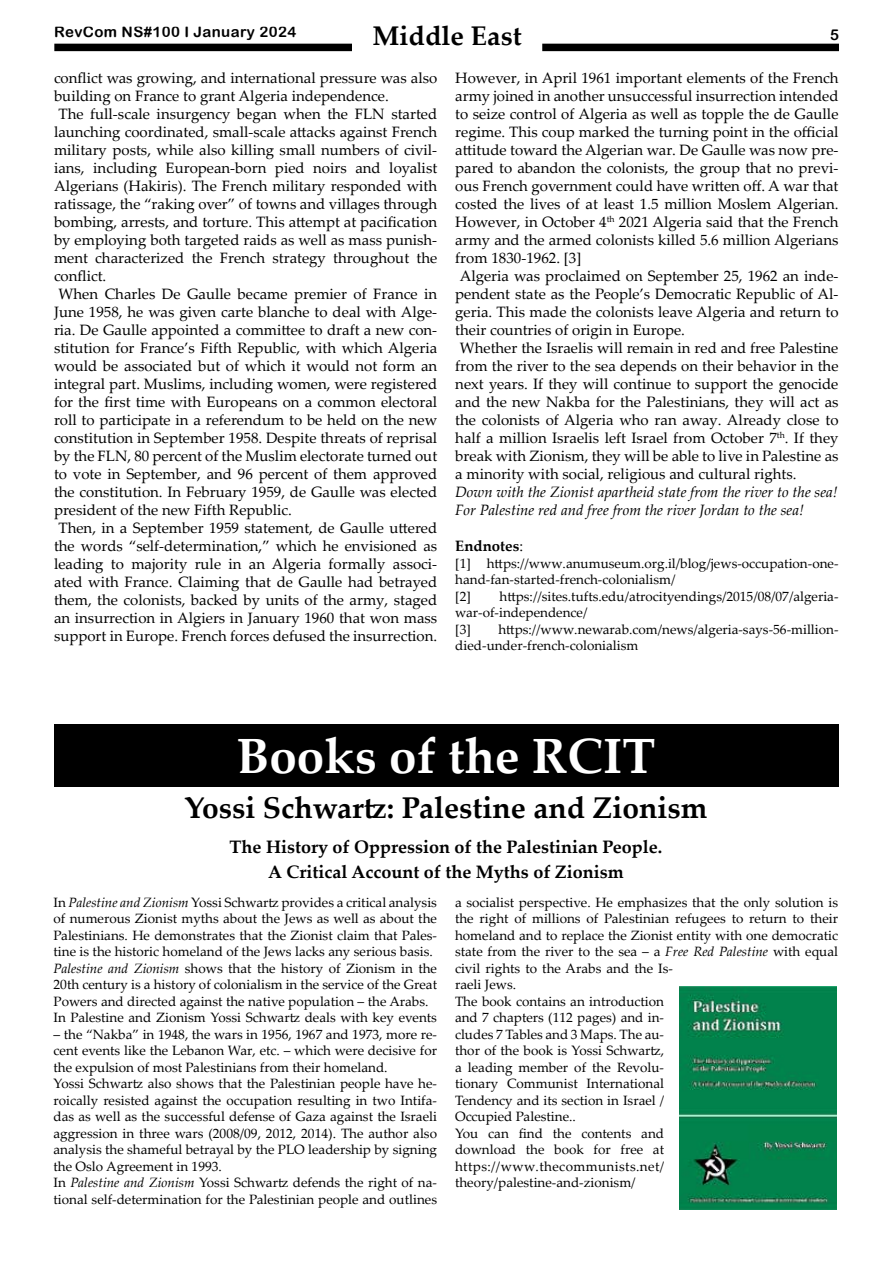
<style>
.page{position:relative;width:893px;height:1263px;background:#fff}
.page>*{position:absolute;margin:0;border:0;box-sizing:border-box;transform-origin:0 0}
.t1{font:700 49.5px "Palatino Linotype";color:#fff}
.t2{font:700 30px "Palatino Linotype";color:#000}
.t3{font:700 27px "Palatino Linotype";color:#000}
.t4{font:700 18px/25.5px "Palatino Linotype";color:#000;text-align:center}
.t5{font:15px "Palatino Linotype";color:#000}
.t6{font:italic 15px/18px "Palatino Linotype";color:#000}
.t7{font:15px "Arial Rounded MT Bold";letter-spacing:.025em;color:#000}
.t8{font:700 15px "Palatino Linotype";color:#000}
.t9{font:13.5px/16.5px "Palatino Linotype";color:#000}
.s1{font-weight:400}
.s2{font-style:italic}
</style>
<div class="page">
<div style="left:54px;top:44px;width:785px;height:7px;background:#000"></div>
<div style="left:353px;top:25px;width:189px;height:31px;background:#fff"></div>
<div style="left:54px;top:724px;width:784px;height:63px;background:#000"></div>
<img style="left:680px;top:986px;width:157px;height:224px">
<h3 class="t3" style="left:373px;top:16px;width:151px">Middle East</h3>
<p class="t7" style="left:54px;top:23px;width:244px">RevCom NS#100 I January 2024</p>
<p class="t7" style="left:830px;top:26px;width:10px">5</p>
<p class="t5" style="left:54px;top:67px;width:385px">conflict was growing, and international pressure was also</p>
<p class="t5" style="left:54px;top:85px;width:336px">building on France to grant Algeria independence.</p>
<p class="t5" style="left:58px;top:103px;width:380px">The full-scale insurgency began when the FLN started</p>
<p class="t5" style="left:54px;top:121px;width:385px">launching coordinated, small-scale attacks against French</p>
<p class="t5" style="left:54px;top:139px;width:385px">military posts, while also killing small numbers of civil-</p>
<p class="t5" style="left:54px;top:157px;width:385px">ians, including European-born pied noirs and loyalist</p>
<p class="t5" style="left:54px;top:175px;width:385px">Algerians (Hakiris). The French military responded with</p>
<p class="t5" style="left:54px;top:193px;width:385px">ratissage, the “raking over” of towns and villages through</p>
<p class="t5" style="left:54px;top:211px;width:385px">bombing, arrests, and torture. This attempt at pacification</p>
<p class="t5" style="left:54px;top:229px;width:385px">by employing both targeted raids as well as mass punish-</p>
<p class="t5" style="left:54px;top:247px;width:385px">ment characterized the French strategy throughout the</p>
<p class="t5" style="left:54px;top:265px;width:54px">conflict.</p>
<p class="t5" style="left:58px;top:283px;width:380px">When Charles De Gaulle became premier of France in</p>
<p class="t5" style="left:54px;top:301px;width:385px">June 1958, he was given carte blanche to deal with Alge-</p>
<p class="t5" style="left:54px;top:319px;width:385px">ria. De Gaulle appointed a committee to draft a new con-</p>
<p class="t5" style="left:54px;top:337px;width:385px">stitution for France’s Fifth Republic, with which Algeria</p>
<p class="t5" style="left:54px;top:355px;width:385px">would be associated but of which it would not form an</p>
<p class="t5" style="left:54px;top:373px;width:385px">integral part. Muslims, including women, were registered</p>
<p class="t5" style="left:54px;top:391px;width:385px">for the first time with Europeans on a common electoral</p>
<p class="t5" style="left:54px;top:409px;width:385px">roll to participate in a referendum to be held on the new</p>
<p class="t5" style="left:54px;top:427px;width:385px">constitution in September 1958. Despite threats of reprisal</p>
<p class="t5" style="left:54px;top:445px;width:385px">by the FLN, 80 percent of the Muslim electorate turned out</p>
<p class="t5" style="left:54px;top:463px;width:385px">to vote in September, and 96 percent of them approved</p>
<p class="t5" style="left:54px;top:481px;width:385px">the constitution. In February 1959, de Gaulle was elected</p>
<p class="t5" style="left:54px;top:499px;width:240px">president of the new Fifth Republic.</p>
<p class="t5" style="left:58px;top:517px;width:380px">Then, in a September 1959 statement, de Gaulle uttered</p>
<p class="t5" style="left:54px;top:535px;width:385px">the words “self-determination,” which he envisioned as</p>
<p class="t5" style="left:54px;top:553px;width:385px">leading to majority rule in an Algeria formally associ-</p>
<p class="t5" style="left:54px;top:571px;width:385px">ated with France. Claiming that de Gaulle had betrayed</p>
<p class="t5" style="left:54px;top:589px;width:385px">them, the colonists, backed by units of the army, staged</p>
<p class="t5" style="left:54px;top:607px;width:385px">an insurrection in Algiers in January 1960 that won mass</p>
<p class="t5" style="left:54px;top:625px;width:385px">support in Europe. French forces defused the insurrection.</p>
<p class="t5" style="left:455px;top:67px;width:385px">However, in April 1961 important elements of the French</p>
<p class="t5" style="left:455px;top:85px;width:385px">army joined in another unsuccessful insurrection intended</p>
<p class="t5" style="left:455px;top:103px;width:385px">to seize control of Algeria as well as topple the de Gaulle</p>
<p class="t5" style="left:455px;top:121px;width:385px">regime. This coup marked the turning point in the official</p>
<p class="t5" style="left:455px;top:139px;width:385px">attitude toward the Algerian war. De Gaulle was now pre-</p>
<p class="t5" style="left:455px;top:157px;width:385px">pared to abandon the colonists, the group that no previ-</p>
<p class="t5" style="left:455px;top:175px;width:385px">ous French government could have written off. A war that</p>
<p class="t5" style="left:455px;top:193px;width:385px">costed the lives of at least 1.5 million Moslem Algerian.</p>
<p class="t5" style="left:455px;top:211px;width:385px">However, in October 4<sup>th</sup> 2021 Algeria said that the French</p>
<p class="t5" style="left:455px;top:229px;width:385px">army and the armed colonists killed 5.6 million Algerians</p>
<p class="t5" style="left:455px;top:247px;width:128px">from 1830-1962. [3]</p>
<p class="t5" style="left:460px;top:265px;width:380px">Algeria was proclaimed on September 25, 1962 an inde-</p>
<p class="t5" style="left:455px;top:283px;width:385px">pendent state as the People’s Democratic Republic of Al-</p>
<p class="t5" style="left:455px;top:301px;width:385px">geria. This made the colonists leave Algeria and return to</p>
<p class="t5" style="left:455px;top:319px;width:231px">their countries of origin in Europe.</p>
<p class="t5" style="left:460px;top:337px;width:380px">Whether the Israelis will remain in red and free Palestine</p>
<p class="t5" style="left:455px;top:355px;width:385px">from the river to the sea depends on their behavior in the</p>
<p class="t5" style="left:455px;top:373px;width:385px">next years. If they will continue to support the genocide</p>
<p class="t5" style="left:455px;top:391px;width:385px">and the new Nakba for the Palestinians, they will act as</p>
<p class="t5" style="left:455px;top:409px;width:385px">the colonists of Algeria who ran away. Already close to</p>
<p class="t5" style="left:455px;top:427px;width:385px">half a million Israelis left Israel from October 7<sup>th</sup>. If they</p>
<p class="t5" style="left:455px;top:445px;width:385px">break with Zionism, they will be able to live in Palestine as</p>
<p class="t5" style="left:455px;top:463px;width:343px">a minority with social, religious and cultural rights.</p>
<p class="t6" style="left:455px;top:482px;width:384px">Down with the Zionist apartheid state from the river to the sea!<br>For Palestine red and free from the river Jordan to the sea!</p>
<p class="t8" style="left:455px;top:535px;width:69px">Endnotes<span class="s1">:</span></p>
<p class="t9" style="left:455px;top:554px;width:385px">[1] https://www.anumuseum.org.il/blog/jews-occupation-one&shy;hand-fan-started-french-colonialism/<br>[2]</p>
<p class="t9" style="left:455px;top:587px;width:385px;text-indent:44px">https://sites.tufts.edu/atrocityendings/2015/08/07/algeria&shy;war-of-independence/<br>[3]</p>
<p class="t9" style="left:455px;top:620px;width:385px;text-indent:43px">https://www.newarab.com/news/algeria-says-56-million&shy;died-under-french-colonialism</p>
<h1 class="t1" style="left:237px;top:721px;width:420px">Books of the RCIT</h1>
<h2 class="t2" style="left:185px;top:787px;width:524px">Yossi Schwartz: Palestine and Zionism</h2>
<p class="t4" style="left:230px;top:833px;width:434px">The History of Oppression of the Palestinian People.<br>A Critical Account of the Myths of Zionism</p>
<p class="t9" style="left:54px;top:893px;width:385px">In <span class="s2">Palestine and Zionism</span> Yossi Schwartz provides a critical analysis of numerous Zionist myths about the Jews as well as about the Palestinians. He demonstrates that the Zionist claim that Pales&shy;tine is the historic homeland of the Jews lacks any serious basis.<br><span class="s2">Palestine and Zionism</span> shows that the history of Zionism in the 20th century is a history of colonialism in the service of the Great Powers and directed against the native population – the Arabs.<br>In Palestine and Zionism Yossi Schwartz deals with key events</p>
<p class="t9" style="left:54px;top:1025px;width:385px">– the “Nakba” in 1948, the wars in 1956, 1967 and 1973, more re&shy;cent events like the Lebanon War, etc. – which were decisive for the expulsion of most Palestinians from their homeland.<br>Yossi Schwartz also shows that the Palestinian people have he&shy;roically resisted against the occupation resulting in two Intifa&shy;das as well as the successful defense of Gaza against the Israeli aggression in three wars (2008/09, 2012, 2014). The author also analysis the shameful betrayal by the PLO leadership by signing the Oslo Agreement in 1993.<br>In <span class="s2">Palestine and Zionism</span> Yossi Schwartz defends the right of na&shy;tional self-determination for the Palestinian people and outlines</p>
<p class="t9" style="left:455px;top:893px;width:385px">a socialist perspective. He emphasizes that the only solution is the right of millions of Palestinian refugees to return to their homeland and to replace the Zionist entity with one democratic state from the river to the sea – a <span class="s2">Free Red Palestine</span> with equal civil rights to the Arabs and the Is-<br>raeli Jews.<br>The book contains an introduction<br>and 7 chapters (112 pages) and in-<br>cludes 7 Tables and 3 Maps. The au-<br>thor of the book is Yossi Schwartz,<br>a leading member of the Revolu-<br>tionary Communist International<br>Tendency and its section in Israel /<br>Occupied Palestine..<br>You can find the contents and<br>download the book for free at https://www.thecommunists.net/ theory/palestine-and-zionism/</p>
</div>
